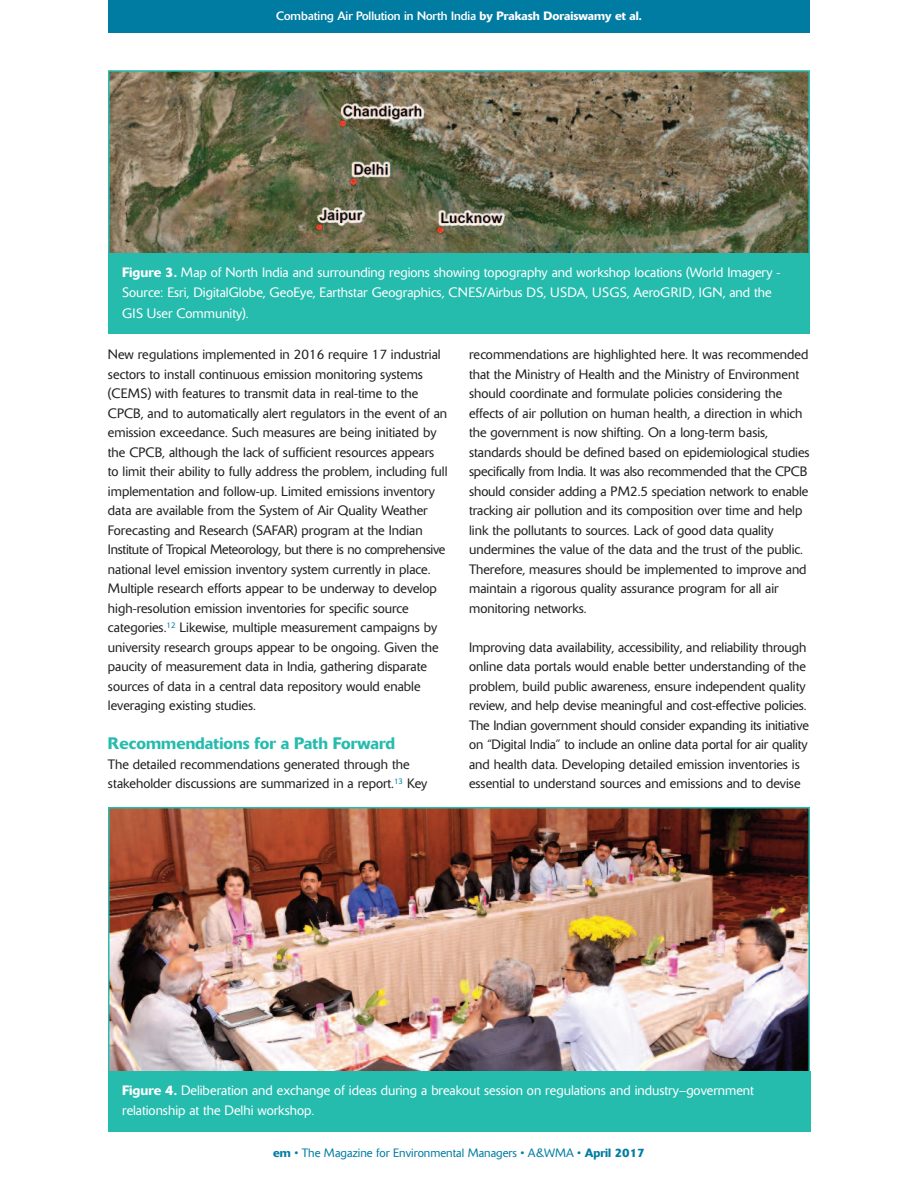
<style>
.page{position:relative;width:918px;height:1188px;background:#fff}
.page>*{position:absolute;margin:0;border:0;box-sizing:border-box;transform-origin:0 0}
.t1{font:500 16.5px "Delta BQ";color:#25bcae}
.t2{font:300 13.5px/19.5px "Delta BQ";color:#231f20}
.t3{font:300 13.5px/20.2px "Delta BQ";color:#fff}
.t4{font:12px "Delta BQ";color:#fff}
.t5{font:300 12px "Delta BQ";color:#007ca3}
.s1{font-weight:500}
</style>
<div class="page">
<div style="left:108px;top:0;width:702px;height:32px;background:#007ca3"></div>
<img style="left:111px;top:73px;width:696px;height:181px">
<div style="left:108px;top:254px;width:702px;height:80px;background:#25bcae"></div>
<img style="left:111px;top:810px;width:696px;height:262px">
<div style="left:108px;top:1072px;width:702px;height:60px;background:#25bcae"></div>
<p class="t4" style="left:276px;top:11px;width:367px">Combating Air Pollution in North India <span class="s1">by Prakash Doraiswamy et al.</span></p>
<p class="t3" style="left:122px;top:264px;width:660px"><span class="s1">Figure 3.</span> Map of North India and surrounding regions showing topography and workshop locations (World Imagery -<br>Source: Esri, DigitalGlobe, GeoEye, Earthstar Geographics, CNES/Airbus DS, USDA, USGS, AeroGRID, IGN, and the<br>GIS User Community).</p>
<p class="t2" style="left:108px;top:346px;width:341px">New regulations implemented in 2016 require 17 industrial sectors to install continuous emission monitoring systems (CEMS) with features to transmit data in real-time to the CPCB, and to automatically alert regulators in the event of an emission exceedance. Such measures are being initiated by the CPCB, although the lack of sufficient resources appears to limit their ability to fully address the problem, including full implementation and follow-up. Limited emissions inventory data are available from the System of Air Quality Weather Forecasting and Research (SAFAR) program at the Indian Institute of Tropical Meteorology, but there is no comprehensive national level emission inventory system currently in place.<br>Multiple research efforts appear to be underway to develop high-resolution emission inventories for specific source categories.<sup>12</sup> Likewise, multiple measurement campaigns by university research groups appear to be ongoing. Given the paucity of measurement data in India, gathering disparate sources of data in a central data repository would enable leveraging existing studies.</p>
<p class="t1" style="left:108px;top:738px;width:289px">Recommendations for a Path Forward</p>
<p class="t2" style="left:108px;top:756px;width:321px">The detailed recommendations generated through the stakeholder discussions are summarized in a report.<sup>13</sup> Key</p>
<p class="t2" style="left:469px;top:346px;width:342px">recommendations are highlighted here. It was recommended that the Ministry of Health and the Ministry of Environment should coordinate and formulate policies considering the effects of air pollution on human health, a direction in which the government is now shifting. On a long-term basis, standards should be defined based on epidemiological studies specifically from India. It was also recommended that the CPCB should consider adding a PM2.5 speciation network to enable tracking air pollution and its composition over time and help link the pollutants to sources. Lack of good data quality undermines the value of the data and the trust of the public.<br>Therefore, measures should be implemented to improve and maintain a rigorous quality assurance program for all air monitoring networks.</p>
<p class="t2" style="left:469px;top:639px;width:341px">Improving data availability, accessibility, and reliability through online data portals would enable better understanding of the problem, build public awareness, ensure independent quality review, and help devise meaningful and cost-effective policies.<br>The Indian government should consider expanding its initiative on “Digital India” to include an online data portal for air quality and health data. Developing detailed emission inventories is essential to understand sources and emissions and to devise</p>
<p class="t3" style="left:122px;top:1081px;width:633px"><span class="s1">Figure 4.</span> Deliberation and exchange of ideas during a breakout session on regulations and industry–government relationship at the Delhi workshop.</p>
<p class="t5" style="left:273px;top:1148px;width:373px"><span class="s1">em</span> • The Magazine for Environmental Managers • A&amp;WMA • <span class="s1">April 2017</span></p>
</div>
